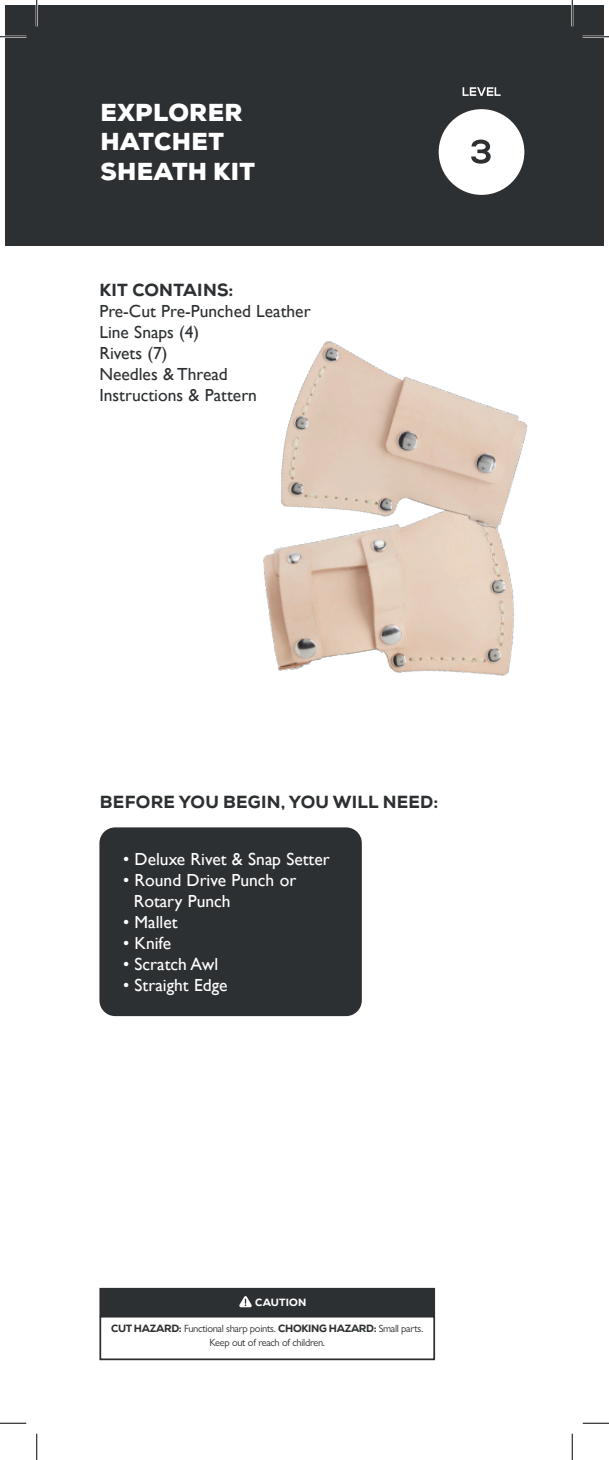
<style>
.page{position:relative;width:609px;height:1460px;background:#fff}
.page>*{position:absolute;margin:0;border:0;box-sizing:border-box;transform-origin:0 0}
.t1{font:900 24.5px/29.4px "Nexa";letter-spacing:.015em;color:#fff}
.t2{font:17.5px/21px "Gill Sans";color:#2d3032}
.t3{font:17.5px/21px "Gill Sans";color:#fff}
.t4{font:800 17.5px "Nexa";letter-spacing:.015em;color:#2d3032}
.t5{font:10.5px "Gill Sans Nova";letter-spacing:-.03em;color:#2d3032}
.t6{font:800 10.5px "Nexa";letter-spacing:.015em;color:#fff}
.s1{font-family:"Nexa";font-weight:800}
</style>
<div class="page">
<img style="left:265px;top:590px;width:249px;height:86px">
<div style="left:5px;top:5px;width:599px;height:240px;background:#2d3032"></div>
<div style="left:439px;top:109px;width:85px;height:86px;background:#fff;border-radius:50%"></div>
<svg style="left:463px;top:87px;width:38px;height:9px"></svg>
<svg style="left:471px;top:140px;width:20px;height:24px"></svg>
<img style="left:263px;top:341px;width:265px;height:249px">
<div style="left:99px;top:827px;width:263px;height:189px;background:#2d3032;border-radius:16px"></div>
<div style="left:99px;top:1287px;width:336px;height:29px;background:#2d3032;border:2px solid #2d3032"></div>
<div style="left:99px;top:1315px;width:336px;height:45px;border:2px solid #2d3032"></div>
<svg style="left:239px;top:1296px;width:13px;height:11px"></svg>
<hr style="left:0;top:36px;width:26px;height:2px;background:#fff">
<hr style="left:583px;top:36px;width:26px;height:2px;background:#fff">
<hr style="left:36px;top:0;width:2px;height:26px;background:#fff">
<hr style="left:571px;top:0;width:2px;height:26px;background:#fff">
<svg style="left:0;top:36px;width:26px;height:1px"></svg>
<svg style="left:583px;top:36px;width:26px;height:1px"></svg>
<svg style="left:0;top:1422px;width:26px;height:1px"></svg>
<svg style="left:583px;top:1422px;width:26px;height:1px"></svg>
<svg style="left:36px;top:0;width:1px;height:26px"></svg>
<svg style="left:36px;top:1433px;width:1px;height:27px"></svg>
<svg style="left:572px;top:0;width:1px;height:26px"></svg>
<svg style="left:572px;top:1433px;width:1px;height:27px"></svg>
<p class="t1" style="left:101px;top:98px;width:156px">EXPLORER<br>HATCHET<br>SHEATH KIT</p>
<p class="t2" style="left:99px;top:280px;width:213px"><span class="s1">KIT CONTAINS:<br></span>Pre-Cut Pre-Punched Leather</p>
<p class="t2" style="left:99px;top:322px;width:101px">Line Snaps (4)</p>
<p class="t2" style="left:99px;top:343px;width:70px">Rivets (7)</p>
<p class="t2" style="left:99px;top:364px;width:130px">Needles &amp; Thread</p>
<p class="t2" style="left:99px;top:385px;width:159px">Instructions &amp; Pattern</p>
<p class="t4" style="left:100px;top:791px;width:340px">BEFORE YOU BEGIN, YOU WILL NEED:</p>
<p class="t3" style="left:123px;top:848px;width:208px">• Deluxe Rivet &amp; Snap Setter</p>
<p class="t3" style="left:134px;top:869px;width:164px;text-indent:-11px">• Round Drive Punch or<br>Rotary Punch</p>
<p class="t3" style="left:123px;top:911px;width:56px">• Mallet</p>
<p class="t3" style="left:123px;top:932px;width:50px">• Knife</p>
<p class="t3" style="left:123px;top:953px;width:97px">• Scratch Awl</p>
<p class="t3" style="left:123px;top:974px;width:106px">• Straight Edge</p>
<p class="t6" style="left:255px;top:1295px;width:53px">CAUTION</p>
<p class="t5" style="left:111px;top:1321px;width:314px"><span class="s1">CUT HAZARD:</span> Functional sharp points. <span class="s1">CHOKING HAZARD:</span> Small parts.</p>
<p class="t5" style="left:210px;top:1335px;width:117px">Keep out of reach of children.</p>
</div>
